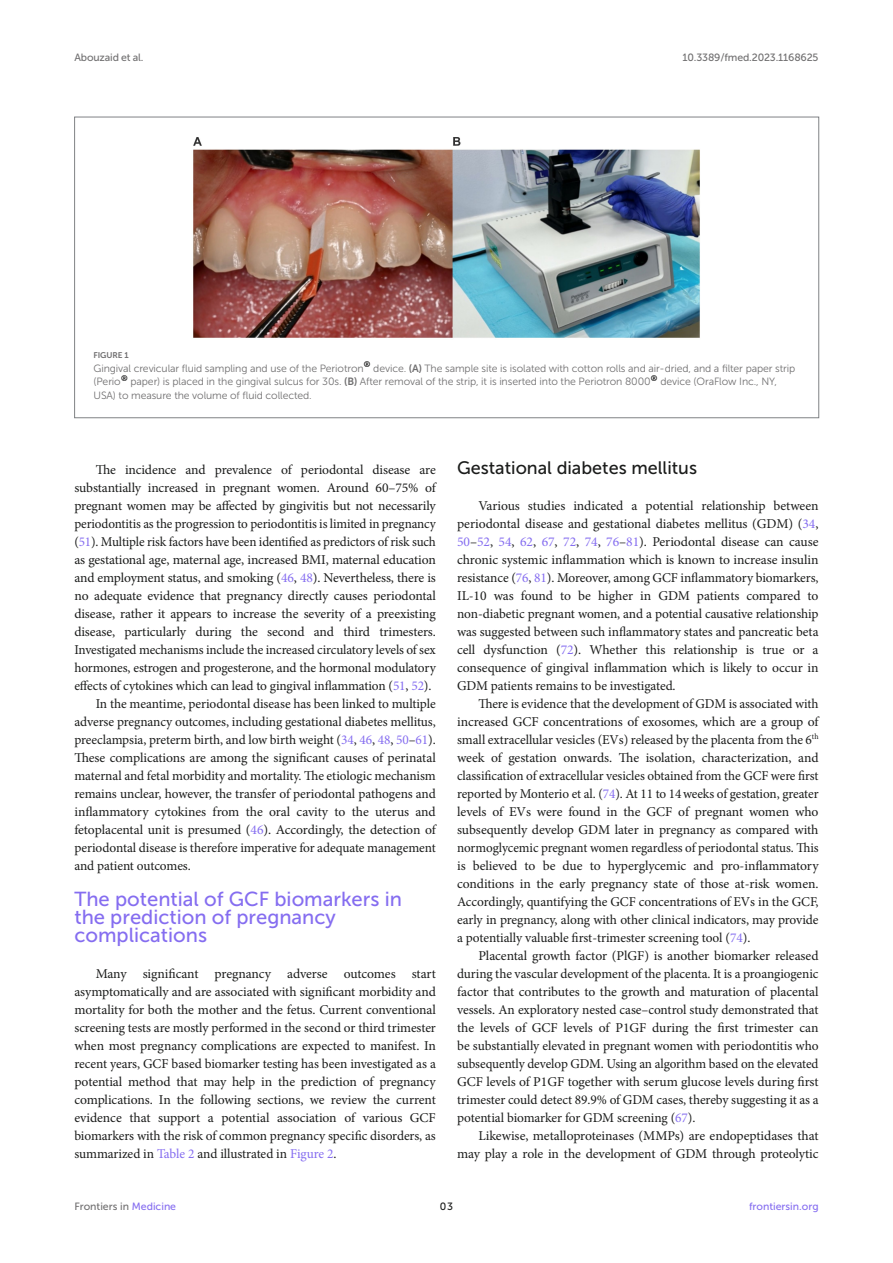
<style>
.page{position:relative;width:893px;height:1263px;background:#fff}
.page>*{position:absolute;margin:0;border:0;box-sizing:border-box;transform-origin:0 0}
.HEAD_1{font:20.25px/18px "Museo Sans 500";color:#856df0}
.HEAD_2{font:18px "Museo Sans 500";color:#1b1c1b}
.TEXT{font:13.5px/18px "Minion Pro";letter-spacing:-.01em;color:#1b1c1b;text-align:justify}
.TEXT_FLUSH{font:13.5px/18px "Minion Pro";letter-spacing:-.005em;color:#1b1c1b;text-align:justify}
.FIG_LEG{font:10.5px/13.5px "Museo Sans 300";letter-spacing:-.01em;color:#706f70}
.t1{font:10.5px "Museo Sans 500";letter-spacing:-.015em;color:#706f70}
.t2{font:10.5px "Museo Sans 500";color:#856df0}
.t3{font:10.5px "Museo Sans 500";color:#1b1c1b}
.FIG_HD{font:8.25px "Museo Sans 700";letter-spacing:-.01em;color:#706f70}
.s1{font-family:"Minion Pro";font-size:22.5px;color:#000}
.s2{font-family:"Museo Sans 700"}
.s3{color:#856df0}
</style>
<div class="page">
<img style="left:193px;top:137px;width:507px;height:201px">
<p class="t1" style="left:74px;top:51px;width:71px">Abouzaid et al.</p>
<p class="t1" style="left:683px;top:51px;width:137px">10.3389/fmed.2023.1168625</p>
<p class="FIG_HD" style="left:94px;top:351px;width:37px">FIGURE 1</p>
<p class="FIG_LEG" style="left:94px;top:361px;width:703px">Gingival crevicular fluid sampling and use of the Periotron<span class="s1">®</span> device. <span class="s2">(A)</span> The sample site is isolated with cotton rolls and air-dried, and a filter paper strip (Perio<span class="s1">®</span> paper) is placed in the gingival sulcus for 30 s. <span class="s2">(B)</span> After removal of the strip, it is inserted into the Periotron 8000<span class="s1">®</span> device (OraFlow Inc., NY,<br>USA) to measure the volume of fluid collected.</p>
<p class="TEXT" style="left:74px;top:461px;width:363px;text-indent:21px">The incidence and prevalence of periodontal disease are substantially increased in pregnant women. Around 60–75% of pregnant women may be affected by gingivitis but not necessarily periodontitis as the progression to periodontitis is limited in pregnancy (<span class="s3">51</span>). Multiple risk factors have been identified as predictors of risk such as gestational age, maternal age, increased BMI, maternal education and employment status, and smoking (<span class="s3">46</span>, <span class="s3">48</span>). Nevertheless, there is no adequate evidence that pregnancy directly causes periodontal disease, rather it appears to increase the severity of a preexisting disease, particularly during the second and third trimesters.<br>Investigated mechanisms include the increased circulatory levels of sex hormones, estrogen and progesterone, and the hormonal modulatory effects of cytokines which can lead to gingival inflammation (<span class="s3">51</span>, <span class="s3">52</span>).</p>
<p class="TEXT" style="left:74px;top:695px;width:363px;text-indent:21px">In the meantime, periodontal disease has been linked to multiple adverse pregnancy outcomes, including gestational diabetes mellitus, preeclampsia, preterm birth, and low birth weight (<span class="s3">34</span>, <span class="s3">46</span>, <span class="s3">48</span>, <span class="s3">50</span>–<span class="s3">61</span>).<br>These complications are among the significant causes of perinatal maternal and fetal morbidity and mortality. The etiologic mechanism remains unclear, however, the transfer of periodontal pathogens and inflammatory cytokines from the oral cavity to the uterus and fetoplacental unit is presumed (<span class="s3">46</span>). Accordingly, the detection of periodontal disease is therefore imperative for adequate management and patient outcomes.</p>
<p class="HEAD_1" style="left:74px;top:890px;width:329px">The potential of GCF biomarkers in the prediction of pregnancy complications</p>
<p class="TEXT_FLUSH" style="left:74px;top:965px;width:363px;text-indent:21px">Many significant pregnancy adverse outcomes start asymptomatically and are associated with significant morbidity and mortality for both the mother and the fetus. Current conventional screening tests are mostly performed in the second or third trimester when most pregnancy complications are expected to manifest. In recent years, GCF based biomarker testing has been investigated as a potential method that may help in the prediction of pregnancy complications. In the following sections, we review the current evidence that support a potential association of various GCF biomarkers with the risk of common pregnancy specific disorders, as summarized in <span class="s3">Table 2</span> and illustrated in <span class="s3">Figure 2</span>.</p>
<p class="HEAD_2" style="left:457px;top:458px;width:241px">Gestational diabetes mellitus</p>
<p class="TEXT_FLUSH" style="left:457px;top:497px;width:363px;text-indent:21px">Various studies indicated a potential relationship between periodontal disease and gestational diabetes mellitus (GDM) (<span class="s3">34</span>, <span class="s3">50</span>–<span class="s3">52</span>, <span class="s3">54</span>, <span class="s3">62</span>, <span class="s3">67</span>, <span class="s3">72</span>, <span class="s3">74</span>, <span class="s3">76</span>–<span class="s3">81</span>). Periodontal disease can cause chronic systemic inflammation which is known to increase insulin resistance (<span class="s3">76</span>, <span class="s3">81</span>). Moreover, among GCF inflammatory biomarkers, IL-10 was found to be higher in GDM patients compared to non-diabetic pregnant women, and a potential causative relationship was suggested between such inflammatory states and pancreatic beta cell dysfunction (<span class="s3">72</span>). Whether this relationship is true or a consequence of gingival inflammation which is likely to occur in GDM patients remains to be investigated.</p>
<p class="TEXT" style="left:457px;top:695px;width:363px;text-indent:21px">There is evidence that the development of GDM is associated with increased GCF concentrations of exosomes, which are a group of small extracellular vesicles (EVs) released by the placenta from the 6<sup>th </sup>week of gestation onwards. The isolation, characterization, and classification of extracellular vesicles obtained from the GCF were first reported by Monterio et al. (<span class="s3">74</span>). At 11 to 14weeks of gestation, greater levels of EVs were found in the GCF of pregnant women who subsequently develop GDM later in pregnancy as compared with normoglycemic pregnant women regardless of periodontal status. This is believed to be due to hyperglycemic and pro-inflammatory conditions in the early pregnancy state of those at-risk women.<br>Accordingly, quantifying the GCF concentrations of EVs in the GCF, early in pregnancy, along with other clinical indicators, may provide a potentially valuable first-trimester screening tool (<span class="s3">74</span>).</p>
<p class="TEXT" style="left:457px;top:947px;width:363px;text-indent:21px">Placental growth factor (PlGF) is another biomarker released during the vascular development of the placenta. It is a proangiogenic factor that contributes to the growth and maturation of placental vessels. An exploratory nested case–control study demonstrated that the levels of GCF levels of P1GF during the first trimester can be substantially elevated in pregnant women with periodontitis who subsequently develop GDM. Using an algorithm based on the elevated GCF levels of P1GF together with serum glucose levels during first trimester could detect 89.9% of GDM cases, thereby suggesting it as a potential biomarker for GDM screening (<span class="s3">67</span>).</p>
<p class="TEXT" style="left:457px;top:1127px;width:363px;text-align:right">Likewise, metalloproteinases (MMPs) are endopeptidases that may play a role in the development of GDM through proteolytic</p>
<p class="t1" style="left:74px;top:1200px;width:103px">Frontiers in <span class="s3">Medicine</span></p>
<p class="t3" style="left:440px;top:1200px;width:15px">03</p>
<p class="t2" style="left:749px;top:1200px;width:71px">frontiersin.org</p>
</div>
